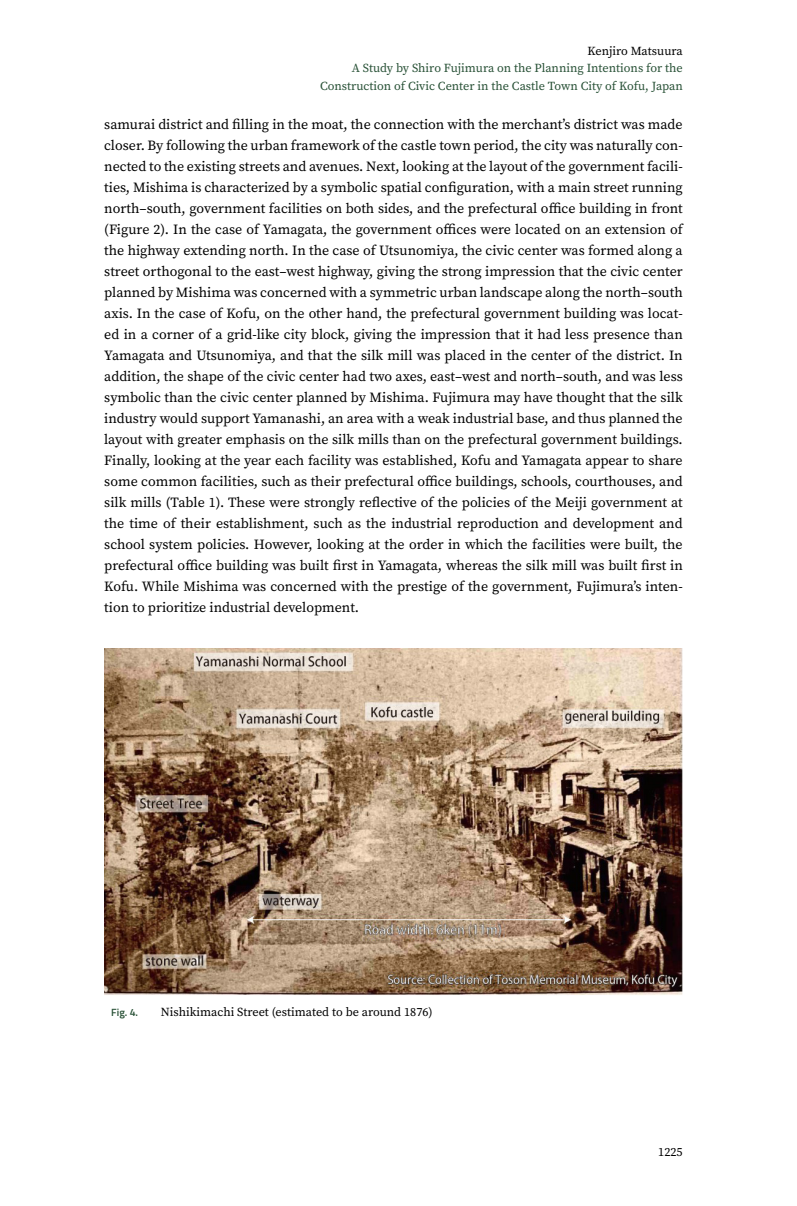
<style>
.page{position:relative;width:797px;height:1206px;background:#fff}
.page>*{position:absolute;margin:0;border:0;box-sizing:border-box;transform-origin:0 0}
.t1{font:14px/21px "Source Serif Pro";color:#000;text-align:justify}
.t2{font:12.25px/17.5px "Source Serif Pro";color:#285136;text-align:right}
.t3{font:12.25px "Source Serif Pro";color:#000}
.t4{font:600 10.5px "Titillium Web";color:#285136}
</style>
<div class="page">
<img style="left:105px;top:648px;width:577px;height:347px">
<p class="t3" style="left:587px;top:43px;width:97px">Kenjiro Matsuura</p>
<p class="t2" style="left:320px;top:60px;width:364px">A Study by Shiro Fujimura on the Planning Intentions for the<br>Construction of Civic Center in the Castle Town City of Kofu, Japan</p>
<p class="t1" style="left:104px;top:113px;width:579px">samurai district and filling in the moat, the connection with the merchant’s district was made closer. By following the urban framework of the castle town period, the city was naturally con&shy;nected to the existing streets and avenues. Next, looking at the layout of the government facili&shy;ties, Mishima is characterized by a symbolic spatial configuration, with a main street running north–south, government facilities on both sides, and the prefectural office building in front (Figure 2). In the case of Yamagata, the government offices were located on an extension of the highway extending north. In the case of Utsunomiya, the civic center was formed along a street orthogonal to the east–west highway, giving the strong impression that the civic center planned by Mishima was concerned with a symmetric urban landscape along the north–south axis. In the case of Kofu, on the other hand, the prefectural government building was locat&shy;ed in a corner of a grid-like city block, giving the impression that it had less presence than Yamagata and Utsunomiya, and that the silk mill was placed in the center of the district. In addition, the shape of the civic center had two axes, east–west and north–south, and was less symbolic than the civic center planned by Mishima. Fujimura may have thought that the silk industry would support Yamanashi, an area with a weak industrial base, and thus planned the layout with greater emphasis on the silk mills than on the prefectural government buildings.<br>Finally, looking at the year each facility was established, Kofu and Yamagata appear to share some common facilities, such as their prefectural office buildings, schools, courthouses, and silk mills (Table 1). These were strongly reflective of the policies of the Meiji government at the time of their establishment, such as the industrial reproduction and development and school system policies. However, looking at the order in which the facilities were built, the prefectural office building was built first in Yamagata, whereas the silk mill was built first in Kofu. While Mishima was concerned with the prestige of the government, Fujimura’s inten&shy;tion to prioritize industrial development.</p>
<p class="t4" style="left:111px;top:1004px;width:28px">Fig. 4.</p>
<p class="t3" style="left:161px;top:1003px;width:273px">Nishikimachi Street (estimated to be around 1876)</p>
<p class="t3" style="left:658px;top:1143px;width:26px">1225</p>
</div>
